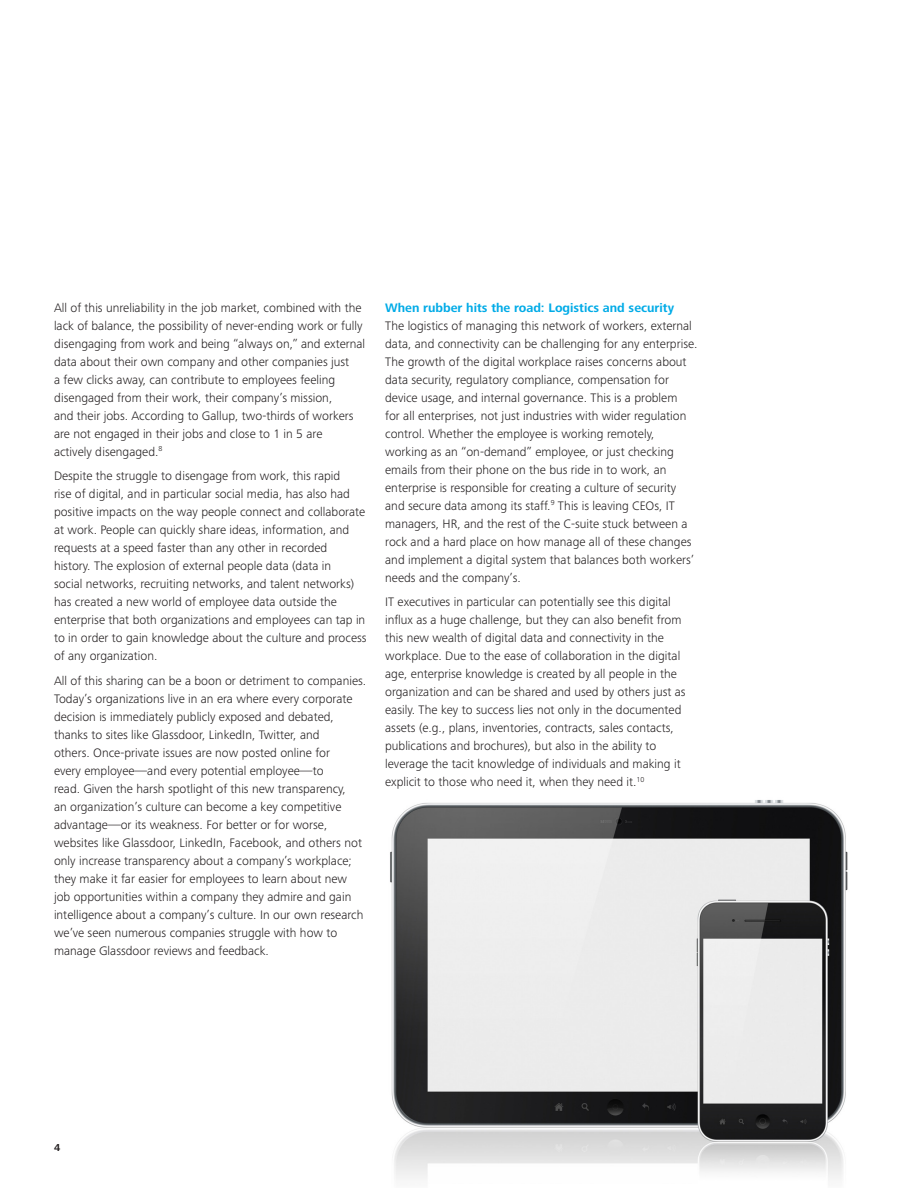
<style>
.page{position:relative;width:918px;height:1188px;background:#fff}
.page>*{position:absolute;margin:0;border:0;box-sizing:border-box;transform-origin:0 0}
.Body_copy{font:300 12.75px/18px "Frutiger Next Pro";color:#231f20}
.B_Subhead__paragraph{font:700 12.75px "Frutiger Next Pro";color:#00abe7}
.t1{font:700 10.5px "Frutiger Next Pro";color:#231f20}
</style>
<div class="page">
<img style="left:390px;top:800px;width:458px;height:380px">
<p class="Body_copy" style="left:54px;top:298px;width:313px">All of this unreliability in the job market, combined with the lack of balance, the possibility of never-ending work or fully disengaging from work and being “always on,” and external data about their own company and other companies just<br>a few clicks away, can contribute to employees feeling disengaged from their work, their company’s mission,<br>and their jobs. According to Gallup, two-thirds of workers are not engaged in their jobs and close to 1 in 5 are<br>actively disengaged.<sup>8</sup></p>
<p class="Body_copy" style="left:54px;top:467px;width:314px">Despite the struggle to disengage from work, this rapid<br>rise of digital, and in particular social media, has also had positive impacts on the way people connect and collaborate at work. People can quickly share ideas, information, and requests at a speed faster than any other in recorded history. The explosion of external people data (data in<br>social networks, recruiting networks, and talent networks) has created a new world of employee data outside the enterprise that both organizations and employees can tap in to in order to gain knowledge about the culture and process of any organization.</p>
<p class="Body_copy" style="left:54px;top:672px;width:314px">All of this sharing can be a boon or detriment to companies.<br>Today’s organizations live in an era where every corporate decision is immediately publicly exposed and debated, thanks to sites like Glassdoor, LinkedIn, Twitter, and<br>others. Once-private issues are now posted online for<br>every employee—and every potential employee—to<br>read. Given the harsh spotlight of this new transparency,<br>an organization’s culture can become a key competitive advantage—or its weakness. For better or for worse, websites like Glassdoor, LinkedIn, Facebook, and others not only increase transparency about a company’s workplace; they make it far easier for employees to learn about new job opportunities within a company they admire and gain intelligence about a company’s culture. In our own research we’ve seen numerous companies struggle with how to manage Glassdoor reviews and feedback.</p>
<p class="B_Subhead__paragraph" style="left:385px;top:300px;width:290px">When rubber hits the road: Logistics and security</p>
<p class="Body_copy" style="left:385px;top:316px;width:314px">The logistics of managing this network of workers, external data, and connectivity can be challenging for any enterprise.<br>The growth of the digital workplace raises concerns about data security, regulatory compliance, compensation for device usage, and internal governance. This is a problem<br>for all enterprises, not just industries with wider regulation control. Whether the employee is working remotely, working as an “on-demand” employee, or just checking emails from their phone on the bus ride in to work, an enterprise is responsible for creating a culture of security and secure data among its staff.<sup>9</sup> This is leaving CEOs, IT managers, HR, and the rest of the C-suite stuck between a rock and a hard place on how manage all of these changes and implement a digital system that balances both workers’ needs and the company’s.</p>
<p class="Body_copy" style="left:385px;top:593px;width:302px">IT executives in particular can potentially see this digital influx as a huge challenge, but they can also benefit from this new wealth of digital data and connectivity in the workplace. Due to the ease of collaboration in the digital age, enterprise knowledge is created by all people in the organization and can be shared and used by others just as easily. The key to success lies not only in the documented assets (e.g., plans, inventories, contracts, sales contacts, publications and brochures), but also in the ability to leverage the tacit knowledge of individuals and making it explicit to those who need it, when they need it.<sup>10</sup></p>
<p class="t1" style="left:54px;top:1141px;width:8px">4</p>
</div>
